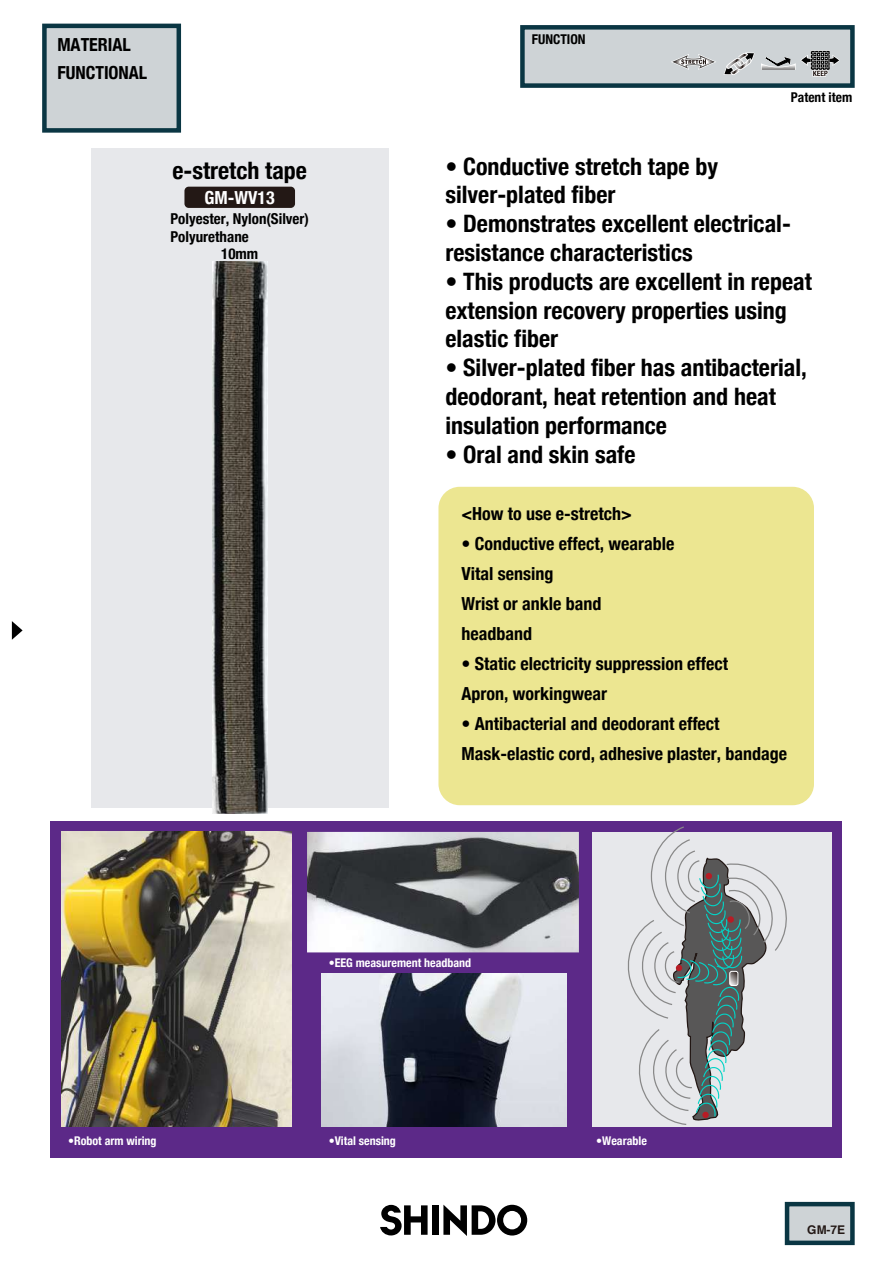
<style>
.page{position:relative;width:893px;height:1263px;background:#fff}
.page>*{position:absolute;margin:0;border:0;box-sizing:border-box;transform-origin:0 0}
.t1{font:700 condensed 24px/28.8px "Helvetica Neue";color:#000}
.t2{font:700 condensed 18px/30px "Helvetica Neue";color:#000}
.t3{font:700 condensed 18px "Helvetica Neue";color:#fff}
.t4{font:700 condensed 15px/18px "Helvetica Neue";color:#000}
.t5{font:700 condensed 13.5px "Helvetica Neue";color:#000}
.t6{font:700 condensed 12px "Helvetica Neue";color:#fff}
.t7{font:700 12px "Helvetica";color:#231815}
</style>
<div class="page">
<div style="left:432px;top:1205px;width:7px;height:30px;background:#000"></div>
<svg style="left:380px;top:1205px;width:48px;height:30px"></svg>
<svg style="left:443px;top:1204px;width:84px;height:32px"></svg>
<div style="left:785px;top:1202px;width:70px;height:43px;background:#ced3d6;border:4px solid #0a3643"></div>
<div style="left:91px;top:148px;width:298px;height:659px;background:#e7e8eb"></div>
<div style="left:184px;top:187px;width:111px;height:21px;background:#231815;border-radius:4px"></div>
<div style="left:42px;top:24px;width:139px;height:109px;background:#ced3d6;border:4px solid #0a3643"></div>
<div style="left:520px;top:25px;width:335px;height:63px;background:#ced3d6;border:4px solid #0a3643"></div>
<svg style="left:723px;top:50px;width:117px;height:27px"></svg>
<svg style="left:671px;top:54px;width:45px;height:16px"></svg>
<svg style="left:12px;top:621px;width:11px;height:19px"></svg>
<div style="left:438px;top:487px;width:376px;height:318px;background:#ece691;border-radius:21px"></div>
<div style="left:50px;top:821px;width:791px;height:337px;background:#5c2988"></div>
<div style="left:592px;top:832px;width:239px;height:295px;background:#e7e8eb"></div>
<img style="left:61px;top:831px;width:231px;height:296px">
<img style="left:307px;top:832px;width:272px;height:120px">
<svg style="left:627px;top:826px;width:160px;height:299px"></svg>
<div style="left:727px;top:916px;width:7px;height:7px;background:#b71c25;border-radius:50%"></div>
<img style="left:321px;top:974px;width:246px;height:152px">
<img style="left:212px;top:262px;width:56px;height:552px">
<p class="t2" style="left:57px;top:29px;width:91px;line-height:28.5px">MATERIAL<br>FUNCTIONAL</p>
<p class="t5" style="left:532px;top:28px;width:55px">FUNCTION</p>
<p class="t5" style="left:791px;top:86px;width:63px">Patent item</p>
<p class="t1" style="left:172px;top:154px;width:136px">e-stretch tape</p>
<p class="t3" style="left:205px;top:183px;width:72px">GM-WV13</p>
<p class="t4" style="left:171px;top:209px;width:140px">Polyester, Nylon(Silver)<br>Polyurethane</p>
<p class="t4" style="left:221px;top:244px;width:39px">10mm</p>
<p class="t1" style="left:445px;top:150px;width:274px">• Conductive stretch tape by silver-plated fiber</p>
<p class="t1" style="left:445px;top:208px;width:347px">• Demonstrates excellent electrical&shy;resistance characteristics</p>
<p class="t1" style="left:445px;top:265px;width:368px">• This products are excellent in repeat extension recovery properties using elastic fiber</p>
<p class="t1" style="left:445px;top:352px;width:363px">• Silver-plated fiber has antibacterial, deodorant, heat retention and heat insulation performance</p>
<p class="t1" style="left:445px;top:438px;width:192px">• Oral and skin safe</p>
<p class="t2" style="left:461px;top:497px;width:172px">&lt;How to use e-stretch&gt;</p>
<p class="t2" style="left:461px;top:527px;width:214px">• Conductive effect, wearable<br>Vital sensing<br>Wrist or ankle band headband</p>
<p class="t2" style="left:461px;top:647px;width:268px">• Static electricity suppression effect<br>Apron, workingwear</p>
<p class="t2" style="left:461px;top:707px;width:327px">• Antibacterial and deodorant effect<br>Mask-elastic cord, adhesive plaster, bandage</p>
<p class="t6" style="left:329px;top:953px;width:144px">•EEG measurement headband</p>
<p class="t6" style="left:68px;top:1131px;width:90px">•Robot arm wiring</p>
<p class="t6" style="left:329px;top:1131px;width:69px">•Vital sensing</p>
<p class="t6" style="left:596px;top:1131px;width:52px">•Wearable</p>
<p class="t7" style="left:807px;top:1220px;width:40px">GM-7E</p>
</div>
